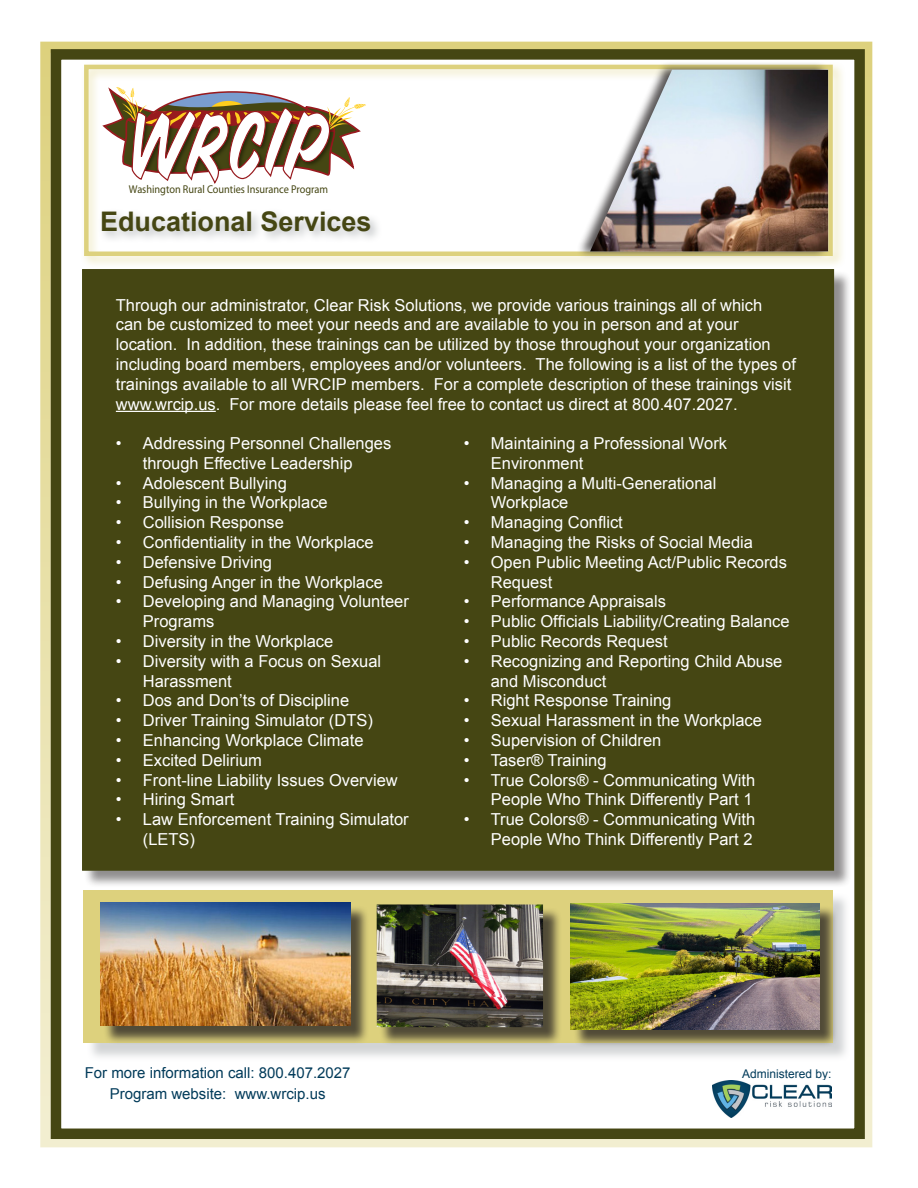
<style>
.page{position:relative;width:918px;height:1188px;background:#fff}
.page>*{position:absolute;margin:0;border:0;box-sizing:border-box;transform-origin:0 0}
.t1{font:700 27px "Arial";color:#454613}
.t2{font:16.5px/19.8px "Arial";color:#fff}
.t3{font:15px "Arial";color:#023b5a}
.t4{font:12px "Arial";color:#023b5a}
.t5{font:600 11.4px "Baskerville";color:#454613;scale:.91 1}
</style>
<div class="page">
<div style="left:40px;top:42px;width:832px;height:1105px;border:10px solid #ddd17d"></div>
<div style="left:51px;top:49px;width:814px;height:1090px;background:#fff;border:10px solid #454613"></div>
<img style="left:713px;top:1081px;width:119px;height:37px">
<div style="left:84px;top:270px;width:768px;height:619px;background:#231f20;opacity:.5"></div>
<div style="left:82px;top:269px;width:752px;height:602px;background:#454613"></div>
<hr style="left:116px;top:411px;width:100px;height:1px;background:#fff">
<div style="left:86px;top:892px;width:766px;height:170px;background:#a5a9ac;opacity:.5"></div>
<div style="left:84px;top:890px;width:749px;height:153px;background:#ddd17d"></div>
<div style="left:81px;top:61px;width:765px;height:208px;background:#ddd17d;opacity:.5"></div>
<div style="left:84px;top:65px;width:749px;height:191px;border:4px solid #ddd17d"></div>
<div style="left:573px;top:906px;width:265px;height:142px;background:#231f20;opacity:.75"></div>
<img style="left:571px;top:903px;width:248px;height:127px">
<div style="left:379px;top:907px;width:183px;height:139px;background:#231f20;opacity:.75"></div>
<img style="left:377px;top:904px;width:166px;height:123px">
<div style="left:103px;top:905px;width:266px;height:139px;background:#231f20;opacity:.75"></div>
<img style="left:101px;top:903px;width:249px;height:123px">
<div style="left:576px;top:62px;width:253px;height:198px;background:#231f20;opacity:.75"></div>
<img style="left:590px;top:70px;width:238px;height:181px">
<div style="left:98px;top:208px;width:285px;height:36px;background:#a5a9ac;opacity:.75"></div>
<svg style="left:134px;top:75px;width:189px;height:85px"></svg>
<svg style="left:101px;top:85px;width:265px;height:113px"></svg>
<p class="t5" style="left:129px;top:182px;width:220px">Washington Rural Counties Insurance Program</p>
<p class="t1" style="left:100px;top:204px;width:273px">Educational Services</p>
<p class="t2" style="left:116px;top:295px;width:682px">Through our administrator, Clear Risk Solutions, we provide various trainings all of which<br>can be customized to meet your needs and are available to you in person and at your location. In addition, these trainings can be utilized by those throughout your organization including board members, employees and/or volunteers. The following is a list of the types of trainings available to all WRCIP members. For a complete description of these trainings visit www.wrcip.us. For more details please feel free to contact us direct at 800.407.2027.</p>
<p class="t2" style="left:143px;top:433px;width:250px;text-indent:-27px">• Addressing Personnel Challenges through Effective Leadership</p>
<p class="t2" style="left:116px;top:473px;width:172px">• Adolescent Bullying</p>
<p class="t2" style="left:116px;top:493px;width:213px">• Bullying in the Workplace</p>
<p class="t2" style="left:116px;top:513px;width:170px">• Collision Response</p>
<p class="t2" style="left:116px;top:532px;width:259px">• Confidentiality in the Workplace</p>
<p class="t2" style="left:116px;top:552px;width:158px">• Defensive Driving</p>
<p class="t2" style="left:116px;top:572px;width:268px">• Defusing Anger in the Workplace</p>
<p class="t2" style="left:143px;top:592px;width:268px;text-indent:-27px">• Developing and Managing Volunteer<br>Programs</p>
<p class="t2" style="left:116px;top:631px;width:219px">• Diversity in the Workplace</p>
<p class="t2" style="left:143px;top:651px;width:240px;text-indent:-27px">• Diversity with a Focus on Sexual<br>Harassment</p>
<p class="t2" style="left:116px;top:691px;width:235px">• Dos and Don’ts of Discipline</p>
<p class="t2" style="left:116px;top:711px;width:259px">• Driver Training Simulator (DTS)</p>
<p class="t2" style="left:116px;top:730px;width:249px">• Enhancing Workplace Climate</p>
<p class="t2" style="left:116px;top:750px;width:148px">• Excited Delirium</p>
<p class="t2" style="left:116px;top:770px;width:283px">• Front-line Liability Issues Overview</p>
<p class="t2" style="left:116px;top:790px;width:120px">• Hiring Smart</p>
<p class="t2" style="left:143px;top:810px;width:267px;text-indent:-27px">• Law Enforcement Training Simulator (LETS)</p>
<p class="t2" style="left:491px;top:433px;width:238px;text-indent:-27px">• Maintaining a Professional Work<br>Environment</p>
<p class="t2" style="left:491px;top:473px;width:227px;text-indent:-27px">• Managing a Multi-Generational<br>Workplace</p>
<p class="t2" style="left:464px;top:513px;width:161px">• Managing Conflict</p>
<p class="t2" style="left:464px;top:532px;width:291px">• Managing the Risks of Social Media</p>
<p class="t2" style="left:491px;top:552px;width:298px;text-indent:-27px">• Open Public Meeting Act/Public Records<br>Request</p>
<p class="t2" style="left:464px;top:592px;width:204px">• Performance Appraisals</p>
<p class="t2" style="left:464px;top:612px;width:327px">• Public Officials Liability/Creating Balance</p>
<p class="t2" style="left:464px;top:631px;width:205px">• Public Records Request</p>
<p class="t2" style="left:491px;top:651px;width:293px;text-indent:-27px">• Recognizing and Reporting Child Abuse and Misconduct</p>
<p class="t2" style="left:464px;top:691px;width:209px">• Right Response Training</p>
<p class="t2" style="left:464px;top:711px;width:300px">• Sexual Harassment in the Workplace</p>
<p class="t2" style="left:464px;top:730px;width:199px">• Supervision of Children</p>
<p class="t2" style="left:464px;top:750px;width:144px">• Taser® Training</p>
<p class="t2" style="left:464px;top:770px;width:293px;text-align:right">• True Colors® - Communicating With<br>People Who Think Differently Part 1</p>
<p class="t2" style="left:464px;top:810px;width:293px;text-align:right">• True Colors® - Communicating With<br>People Who Think Differently Part 2</p>
<p class="t3" style="left:85px;top:1063px;width:267px">For more information call: 800.407.2027</p>
<p class="t4" style="left:742px;top:1066px;width:91px">Administered by:</p>
<p class="t3" style="left:110px;top:1084px;width:217px">Program website: www.wrcip.us</p>
</div>
